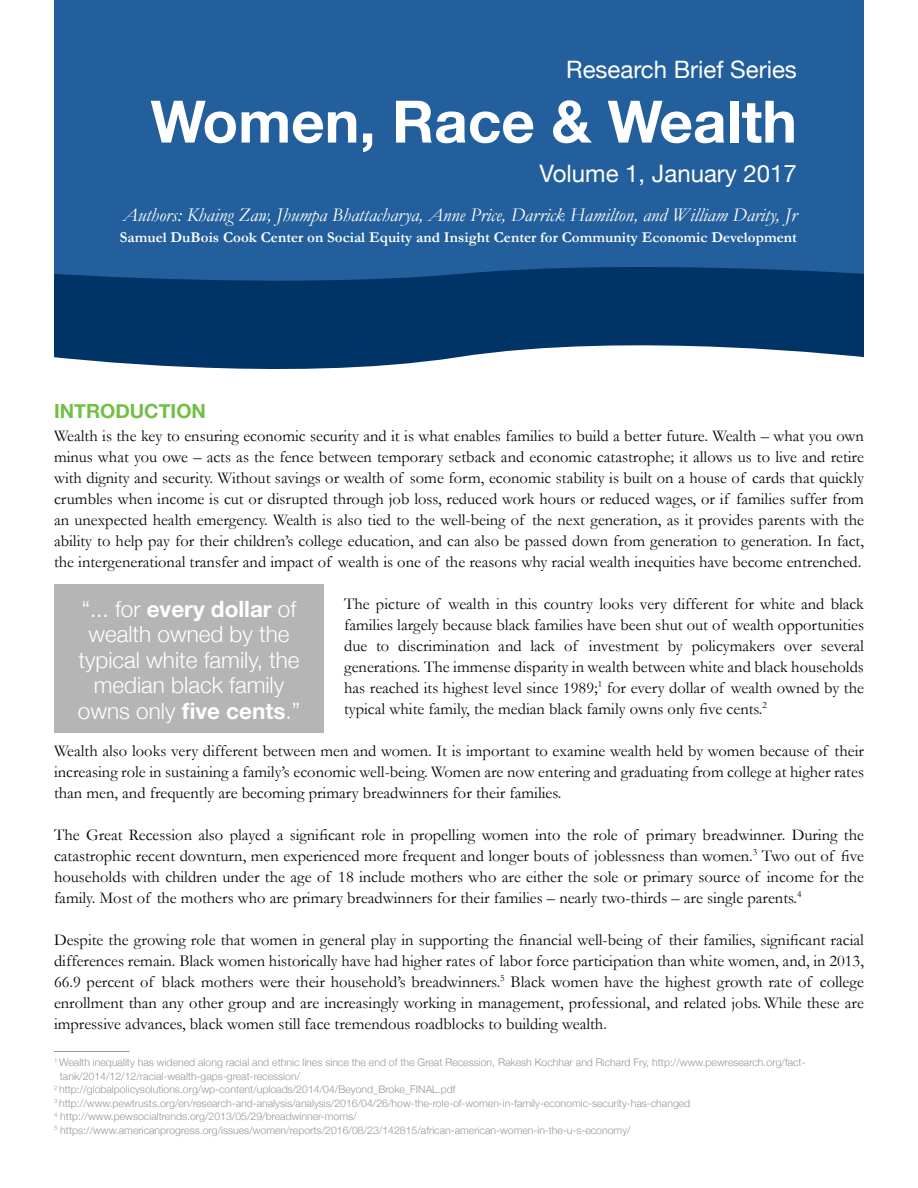
<style>
.page{position:relative;width:918px;height:1188px;background:#fff}
.page>*{position:absolute;margin:0;border:0;box-sizing:border-box;transform-origin:0 0}
.t1{font:700 58.5px "Helvetica Neue";color:#fff}
.t2{font:24px "Helvetica Neue";color:#fff}
.t3{font:300 22.5px/25.5px "Helvetica Neue";color:#fff;text-align:center}
.t4{font:italic 19.5px "Garamond";color:#fff}
.t5{font:700 19.5px "Helvetica Neue";color:#71bf44}
.t6{font:16.5px/21px "Garamond";color:#000809;text-align:justify}
.t7{font:700 15px "Garamond";letter-spacing:.005em;color:#fff}
.t8{font:300 10.5px/13.5px "Helvetica Neue";color:#999596}
.s1{font-weight:700}
</style>
<div class="page">
<svg style="left:54px;top:343px;width:810px;height:26px;fill:#036"></svg>
<div style="left:54px;top:0;width:810px;height:299px;background:#235f9c"></div>
<div style="left:54px;top:584px;width:270px;height:148px;background:#b5b5b5"></div>
<hr style="left:54px;top:1051px;width:76px;height:1px;background:#999596">
<svg style="left:54px;top:267px;width:810px;height:76px;background:#03366a"></svg>
<p class="t2" style="left:566px;top:52px;width:232px">Research Brief Series</p>
<p class="t1" style="left:151px;top:76px;width:648px">Women, Race &amp; Wealth</p>
<p class="t2" style="left:539px;top:156px;width:259px">Volume 1, January 2017</p>
<p class="t4" style="left:123px;top:203px;width:676px">Authors: Khaing Zaw, Jhumpa Bhattacharya, Anne Price, Darrick Hamilton, and William Darity, Jr</p>
<p class="t7" style="left:120px;top:228px;width:679px">Samuel DuBois Cook Center on Social Equity and Insight Center for Community Economic Development</p>
<p class="t5" style="left:54px;top:396px;width:154px">INTRODUCTION</p>
<p class="t6" style="left:54px;top:425px;width:812px">Wealth is the key to ensuring economic security and it is what enables families to build a better future. Wealth – what you own minus what you owe – acts as the fence between temporary setback and economic catastrophe; it allows us to live and retire with dignity and security. Without savings or wealth of some form, economic stability is built on a house of cards that quickly crumbles when income is cut or disrupted through job loss, reduced work hours or reduced wages, or if families suffer from an unexpected health emergency. Wealth is also tied to the well-being of the next generation, as it provides parents with the ability to help pay for their children’s college education, and can also be passed down from generation to generation. In fact, the intergenerational transfer and impact of wealth is one of the reasons why racial wealth inequities have become entrenched.</p>
<p class="t6" style="left:344px;top:593px;width:521px">The picture of wealth in this country looks very different for white and black families largely because black families have been shut out of wealth opportunities due to discrimination and lack of investment by policymakers over several generations. The immense disparity in wealth between white and black households has reached its highest level since 1989;<sup>1</sup> for every dollar of wealth owned by the typical white family, the median black family owns only five cents.<sup>2</sup></p>
<p class="t6" style="left:54px;top:740px;width:812px">Wealth also looks very different between men and women. It is important to examine wealth held by women because of their increasing role in sustaining a family’s economic well-being. Women are now entering and graduating from college at higher rates than men, and frequently are becoming primary breadwinners for their families.</p>
<p class="t6" style="left:54px;top:824px;width:812px">The Great Recession also played a significant role in propelling women into the role of primary breadwinner. During the catastrophic recent downturn, men experienced more frequent and longer bouts of joblessness than women.<sup>3</sup> Two out of five households with children under the age of 18 include mothers who are either the sole or primary source of income for the family. Most of the mothers who are primary breadwinners for their families – nearly two-thirds – are single parents.<sup>4</sup></p>
<p class="t6" style="left:54px;top:929px;width:812px">Despite the growing role that women in general play in supporting the financial well-being of their families, significant racial differences remain. Black women historically have had higher rates of labor force participation than white women, and, in 2013, 66.9 percent of black mothers were their household’s breadwinners.<sup>5</sup> Black women have the highest growth rate of college enrollment than any other group and are increasingly working in management, professional, and related jobs. While these are impressive advances, black women still face tremendous roadblocks to building wealth.</p>
<p class="t3" style="left:78px;top:595px;width:224px">“... for <span class="s1">every dollar</span> of wealth owned by the typical white family, the median black family owns only <span class="s1">five cents</span>.”</p>
<p class="t8" style="left:60px;top:1055px;width:747px;text-indent:-6px"><sup>1</sup> Wealth inequality has widened along racial and ethnic lines since the end of the Great Recession, Rakesh Kochhar and Richard Fry, http://www.pewresearch.org/fact&shy;tank/2014/12/12/racial-wealth-gaps-great-recession/</p>
<p class="t8" style="left:54px;top:1082px;width:403px"><sup>2</sup> http://globalpolicysolutions.org/wp-content/uploads/2014/04/Beyond_Broke_FINAL.pdf</p>
<p class="t8" style="left:54px;top:1095px;width:638px"><sup>3</sup> http://www.pewtrusts.org/en/research-and-analysis/analysis/2016/04/26/how-the-role-of-women-in-family-economic-security-has-changed</p>
<p class="t8" style="left:54px;top:1109px;width:304px"><sup>4</sup> http://www.pewsocialtrends.org/2013/05/29/breadwinner-moms/</p>
<p class="t8" style="left:54px;top:1122px;width:578px"><sup>5</sup> https://www.americanprogress.org/issues/women/reports/2016/08/23/142815/african-american-women-in-the-u-s-economy/</p>
</div>
